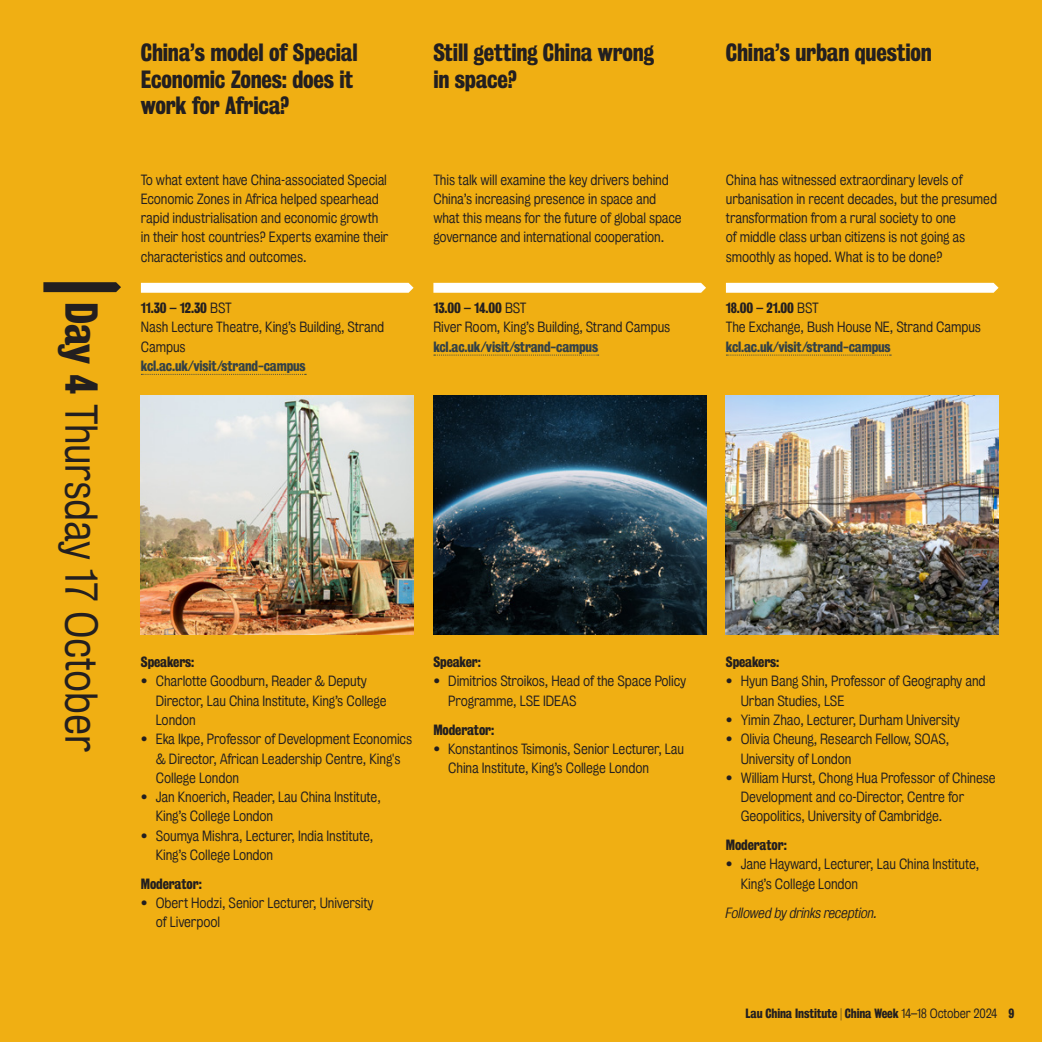
<style>
.page{position:relative;width:1042px;height:1042px;background:#f0af13}
.page>*{position:absolute;margin:0;border:0;box-sizing:border-box;transform-origin:0 0}
.KCL_-_half_line_-_body_text_9_5_12_KC_-_{font:42px "Kings Bureau Grot Five One";letter-spacing:-.01em;color:#231f20}
.Page_title_KBG_37{font:22.75px/26.2px "Kings Bureau Grot Three Seven";letter-spacing:-.01em;color:#231f20}
.Body_text_-_bureau_-_no_space_after{font:13.65px/19.2px "Kings Bureau Grot Five One";letter-spacing:-.01em;color:#231f20}
.Body_text_heading_-_space_before{font:13.65px "Kings Bureau Grot Three Seven";letter-spacing:-.01em;color:#231f20}
.Body_text_-_bureau_-_no_space_after-2{font:13.65px "Kings Bureau Grot Three Seven";letter-spacing:-.01em;color:#231f20}
.Body_text_-_bureau_-_space_after{font:italic 13.65px "Kings Bureau Grot Five One";letter-spacing:-.01em;color:#231f20}
.t1{font:12.25px "Kings Bureau Grot Three Seven";letter-spacing:-.01em;color:#231f20}
.s1{font-family:"Kings Bureau Grot Three Seven"}
.s2{font-family:"Kings Bureau Grot Five One"}
.s3{font-family:"Kings Bureau Grot Three Seven";color:#344146}
</style>
<div class="page">
<svg style="left:43px;top:282px;width:78px;height:10px"></svg>
<img style="left:433px;top:396px;width:273px;height:238px">
<img style="left:141px;top:396px;width:272px;height:238px">
<img style="left:726px;top:396px;width:272px;height:238px">
<svg style="left:434px;top:355px;width:165px;height:1px"></svg>
<svg style="left:141px;top:374px;width:165px;height:1px"></svg>
<svg style="left:726px;top:355px;width:165px;height:1px"></svg>
<svg style="left:141px;top:283px;width:272px;height:10px;background:#fefcf7"></svg>
<svg style="left:433px;top:283px;width:273px;height:10px;background:#fefcf6"></svg>
<svg style="left:726px;top:283px;width:272px;height:10px;background:#fefcf7"></svg>
<p class="KCL_-_half_line_-_body_text_9_5_12_KC_-_" style="left:105px;top:302px;width:451px;rotate:90deg"><span class="s1">Day 4</span> Thursday 17 October</p>
<p class="Page_title_KBG_37" style="left:141px;top:40px;width:218px">China’s model of Special<br>Economic Zones: does it work for Africa?</p>
<p class="Page_title_KBG_37" style="left:726px;top:40px;width:207px">China’s urban question</p>
<p class="Page_title_KBG_37" style="left:433px;top:40px;width:222px">Still getting China wrong in space?</p>
<p class="Body_text_-_bureau_-_no_space_after" style="left:141px;top:170px;width:249px">To what extent have China-associated Special Economic Zones in Africa helped spearhead rapid industrialisation and economic growth in their host countries? Experts examine their characteristics and outcomes.</p>
<p class="Body_text_-_bureau_-_no_space_after" style="left:726px;top:170px;width:273px">China has witnessed extraordinary levels of urbanisation in recent decades, but the presumed transformation from a rural society to one<br>of middle class urban citizens is not going as smoothly as hoped. What is to be done?</p>
<p class="Body_text_-_bureau_-_no_space_after-2" style="left:433px;top:300px;width:95px">13.00 – 14.00 <span class="s2">BST</span></p>
<p class="Body_text_-_bureau_-_no_space_after" style="left:433px;top:318px;width:239px">River Room, King’s Building, Strand Campus <span class="s3">kcl.ac.uk/visit/strand-campus</span></p>
<p class="Body_text_-_bureau_-_no_space_after" style="left:433px;top:170px;width:250px">This talk will examine the key drivers behind China’s increasing presence in space and what this means for the future of global space governance and international cooperation.</p>
<p class="Body_text_-_bureau_-_no_space_after-2" style="left:141px;top:300px;width:92px">11.30 – 12.30 <span class="s2">BST</span></p>
<p class="Body_text_-_bureau_-_no_space_after" style="left:141px;top:318px;width:245px">Nash Lecture Theatre, King’s Building, Strand<br>Campus<br><span class="s3">kcl.ac.uk/visit/strand-campus</span></p>
<p class="Body_text_-_bureau_-_no_space_after-2" style="left:726px;top:300px;width:94px">18.00 – 21.00 <span class="s2">BST</span></p>
<p class="Body_text_-_bureau_-_no_space_after" style="left:726px;top:318px;width:257px">The Exchange, Bush House NE, Strand Campus <span class="s3">kcl.ac.uk/visit/strand-campus</span></p>
<p class="Body_text_heading_-_space_before" style="left:141px;top:654px;width:55px">Speakers:</p>
<p class="Body_text_-_bureau_-_no_space_after" style="left:156px;top:672px;width:232px;text-indent:-15px">• Charlotte Goodburn, Reader &amp; Deputy<br>Director, Lau China Institute, King’s College<br>London</p>
<p class="Body_text_-_bureau_-_no_space_after" style="left:156px;top:729px;width:258px;text-indent:-15px">• Eka Ikpe, Professor of Development Economics &amp; Director, African Leadership Centre, King's<br>College London</p>
<p class="Body_text_-_bureau_-_no_space_after" style="left:156px;top:787px;width:226px;text-indent:-15px">• Jan Knoerich, Reader, Lau China Institute,<br>King’s College London</p>
<p class="Body_text_-_bureau_-_no_space_after" style="left:156px;top:826px;width:219px;text-indent:-15px">• Soumya Mishra, Lecturer, India Institute,<br>King’s College London</p>
<p class="Body_text_heading_-_space_before" style="left:141px;top:875px;width:62px">Moderator:</p>
<p class="Body_text_-_bureau_-_no_space_after" style="left:156px;top:893px;width:219px;text-indent:-15px">• Obert Hodzi, Senior Lecturer, University of Liverpool</p>
<p class="Body_text_heading_-_space_before" style="left:433px;top:654px;width:49px">Speaker:</p>
<p class="Body_text_-_bureau_-_no_space_after" style="left:448px;top:672px;width:239px;text-indent:-15px">• Dimitrios Stroikos, Head of the Space Policy<br>Programme, LSE IDEAS</p>
<p class="Body_text_heading_-_space_before" style="left:433px;top:721px;width:62px">Moderator:</p>
<p class="Body_text_-_bureau_-_no_space_after" style="left:448px;top:739px;width:237px;text-indent:-15px">• Konstantinos Tsimonis, Senior Lecturer, Lau<br>China Institute, King’s College London</p>
<p class="Body_text_heading_-_space_before" style="left:726px;top:654px;width:55px">Speakers:</p>
<p class="Body_text_-_bureau_-_no_space_after" style="left:741px;top:672px;width:246px;text-indent:-15px">• Hyun Bang Shin, Professor of Geography and<br>Urban Studies, LSE</p>
<p class="Body_text_-_bureau_-_no_space_after" style="left:726px;top:710px;width:236px">• Yimin Zhao, Lecturer, Durham University</p>
<p class="Body_text_-_bureau_-_no_space_after" style="left:741px;top:729px;width:210px;text-indent:-15px">• Olivia Cheung, Research Fellow, SOAS,<br>University of London</p>
<p class="Body_text_-_bureau_-_no_space_after" style="left:741px;top:768px;width:256px;text-indent:-15px">• William Hurst, Chong Hua Professor of Chinese<br>Development and co-Director, Centre for<br>Geopolitics, University of Cambridge.</p>
<p class="Body_text_heading_-_space_before" style="left:726px;top:837px;width:62px">Moderator:</p>
<p class="Body_text_-_bureau_-_no_space_after" style="left:741px;top:855px;width:240px;text-indent:-15px">• Jane Hayward, Lecturer, Lau China Institute,<br>King’s College London</p>
<p class="Body_text_-_bureau_-_space_after" style="left:726px;top:905px;width:153px">Followed by drinks reception.</p>
<p class="t1" style="left:745px;top:1006px;width:270px">Lau China Institute <span class="s2">|</span> China Week <span class="s2">14–18 October 2024</span> 9</p>
</div>
